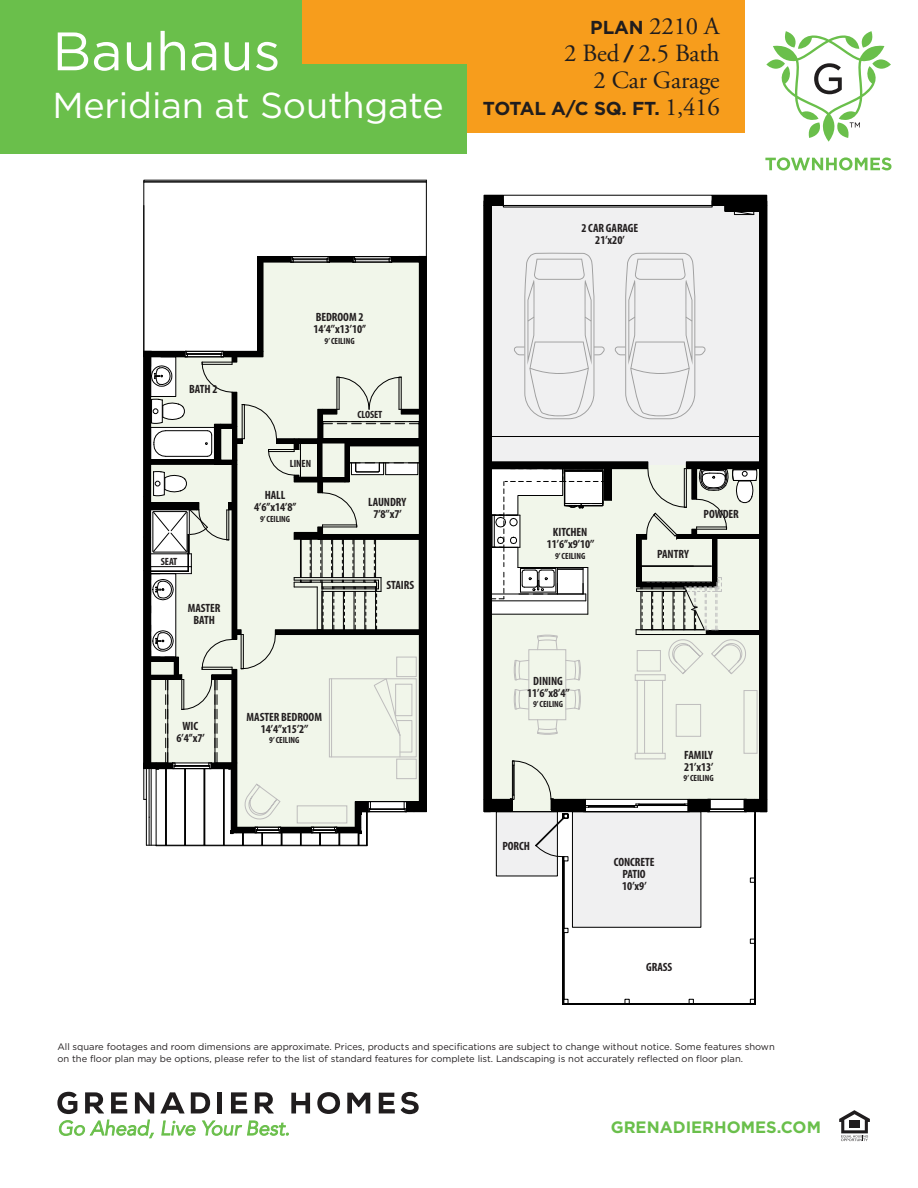
<style>
.page{position:relative;width:918px;height:1188px;background:#fff}
.page>*{position:absolute;margin:0;border:0;box-sizing:border-box;transform-origin:0 0}
.t1{font:54px "Gotham";color:#fff}
.t2{font:36px "Gotham";letter-spacing:-.005em;color:#fff}
.t3{font:24.75px/27px "Adobe Garamond";letter-spacing:-.005em;color:#201d1e;text-align:right}
.t4{font:700 18.75px "Gotham";letter-spacing:-.025em;color:#201d1e}
.t5{font:700 16.5px "Gotham";color:#6abf4b}
.t6{font:700 condensed 12px/12px "Myriad Pro";letter-spacing:-.005em;color:#231f20;text-align:center}
.t7{font:700 condensed 10.5px "Myriad Pro";letter-spacing:-.005em;color:#231f20}
.t8{font:9.3px/12px "Gotham";color:#231f20}
.t9{font:700 condensed 9px "Myriad Pro";letter-spacing:-.005em;color:#231f20}
.s1{font-family:"Gotham";font-weight:700;font-size:18.75px}
.s2{font-family:"Adobe Garamond";font-weight:400;font-size:24.75px}
</style>
<div class="page">
<div style="left:236px;top:0;width:509px;height:133px;background:#f79d1c"></div>
<div style="left:0;top:65px;width:466px;height:89px;background:#6abf4b"></div>
<svg style="left:57px;top:1092px;width:20px;height:22px"></svg>
<svg style="left:85px;top:1092px;width:19px;height:21px"></svg>
<svg style="left:111px;top:1092px;width:16px;height:21px"></svg>
<svg style="left:135px;top:1092px;width:19px;height:21px"></svg>
<svg style="left:160px;top:1092px;width:25px;height:21px"></svg>
<svg style="left:191px;top:1092px;width:19px;height:21px"></svg>
<hr style="left:218px;top:1092px;width:4px;height:21px;background:#201d1e">
<svg style="left:231px;top:1092px;width:16px;height:21px"></svg>
<svg style="left:255px;top:1092px;width:19px;height:21px"></svg>
<svg style="left:59px;top:1120px;width:95px;height:19px"></svg>
<svg style="left:161px;top:1121px;width:35px;height:15px"></svg>
<svg style="left:202px;top:1121px;width:87px;height:15px"></svg>
<svg style="left:291px;top:1093px;width:19px;height:20px"></svg>
<svg style="left:317px;top:1092px;width:23px;height:22px"></svg>
<svg style="left:347px;top:1093px;width:23px;height:20px"></svg>
<svg style="left:379px;top:1093px;width:16px;height:20px"></svg>
<svg style="left:401px;top:1092px;width:18px;height:22px"></svg>
<div style="left:0;top:0;width:302px;height:102px;background:#6abf4b"></div>
<svg style="left:839px;top:1110px;width:31px;height:31px"></svg>
<svg style="left:143px;top:182px;width:284px;height:74px"></svg>
<svg style="left:143px;top:180px;width:284px;height:2px"></svg>
<hr style="left:144px;top:182px;width:282px;height:1px;background:#000">
<svg style="left:143px;top:256px;width:284px;height:590px"></svg>
<svg style="left:483px;top:195px;width:284px;height:810px"></svg>
<svg style="left:766px;top:31px;width:125px;height:111px"></svg>
<svg style="left:765px;top:157px;width:126px;height:13px"></svg>
<h1 class="t1" style="left:52px;top:21px;width:230px">Bauhaus</h1>
<h2 class="t2" style="left:52px;top:86px;width:393px">Meridian at Southgate</h2>
<p class="t6" style="left:189px;top:383px;width:30px">BATH 2</p>
<p class="t7" style="left:161px;top:555px;width:18px">SEAT</p>
<p class="t6" style="left:188px;top:602px;width:34px">MASTER<br>BATH</p>
<p class="t6" style="left:314px;top:311px;width:54px;text-align:left">BEDROOM 2<br>14’4’’x13’10’’</p>
<p class="t9" style="left:325px;top:335px;width:32px">9’ CEILING</p>
<p class="t7" style="left:290px;top:457px;width:23px">LINEN</p>
<p class="t6" style="left:254px;top:489px;width:44px">HALL<br>4’6’’x14’8’’</p>
<p class="t9" style="left:260px;top:513px;width:32px">9’ CEILING</p>
<p class="t7" style="left:357px;top:408px;width:27px">CLOSET</p>
<p class="t6" style="left:368px;top:496px;width:40px">LAUNDRY<br>7’8’’x7’</p>
<p class="t6" style="left:386px;top:579px;width:29px">STAIRS</p>
<p class="t6" style="left:176px;top:719px;width:30px">WIC<br>6’4’’x7’</p>
<p class="t6" style="left:247px;top:710px;width:77px">MASTER BEDROOM<br>14’4’’x15’2’’</p>
<p class="t9" style="left:269px;top:734px;width:32px">9’ CEILING</p>
<h3 class="t3" style="left:564px;top:14px;width:157px"><span class="s1">PLAN</span> 2210 A<br>2 Bed <span class="s1">/</span> 2.5 Bath<br>2 Car Garage</h3>
<h3 class="t4" style="left:483px;top:96px;width:238px">TOTAL A/C SQ. FT. <span class="s2">1,416</span></h3>
<p class="t6" style="left:581px;top:222px;width:58px">2 CAR GARAGE<br>21’x20’</p>
<p class="t6" style="left:547px;top:526px;width:49px">KITCHEN<br>11’6’’x9’10’’</p>
<p class="t9" style="left:555px;top:550px;width:32px">9’ CEILING</p>
<p class="t6" style="left:527px;top:675px;width:44px">DINING<br>11’6’’x8’4’’</p>
<p class="t9" style="left:533px;top:699px;width:32px">9’ CEILING</p>
<p class="t6" style="left:502px;top:840px;width:29px">PORCH</p>
<p class="t6" style="left:657px;top:548px;width:33px">PANTRY</p>
<p class="t6" style="left:703px;top:508px;width:37px">POWDER</p>
<p class="t6" style="left:684px;top:749px;width:31px;text-align:left">FAMILY<br>21’x13’</p>
<p class="t9" style="left:683px;top:773px;width:32px">9’ CEILING</p>
<p class="t6" style="left:614px;top:856px;width:42px">CONCRETE<br>PATIO<br>10’x9’</p>
<p class="t6" style="left:646px;top:961px;width:28px">GRASS</p>
<p class="t8" style="left:57px;top:1040px;width:719px">All square footages and room dimensions are approximate. Prices, products and specifications are subject to change without notice. Some features shown on the floor plan may be options, please refer to the list of standard features for complete list. Landscaping is not accurately reflected on floor plan.</p>
<h3 class="t5" style="left:611px;top:1117px;width:212px">GRENADIERHOMES.COM</h3>
</div>
